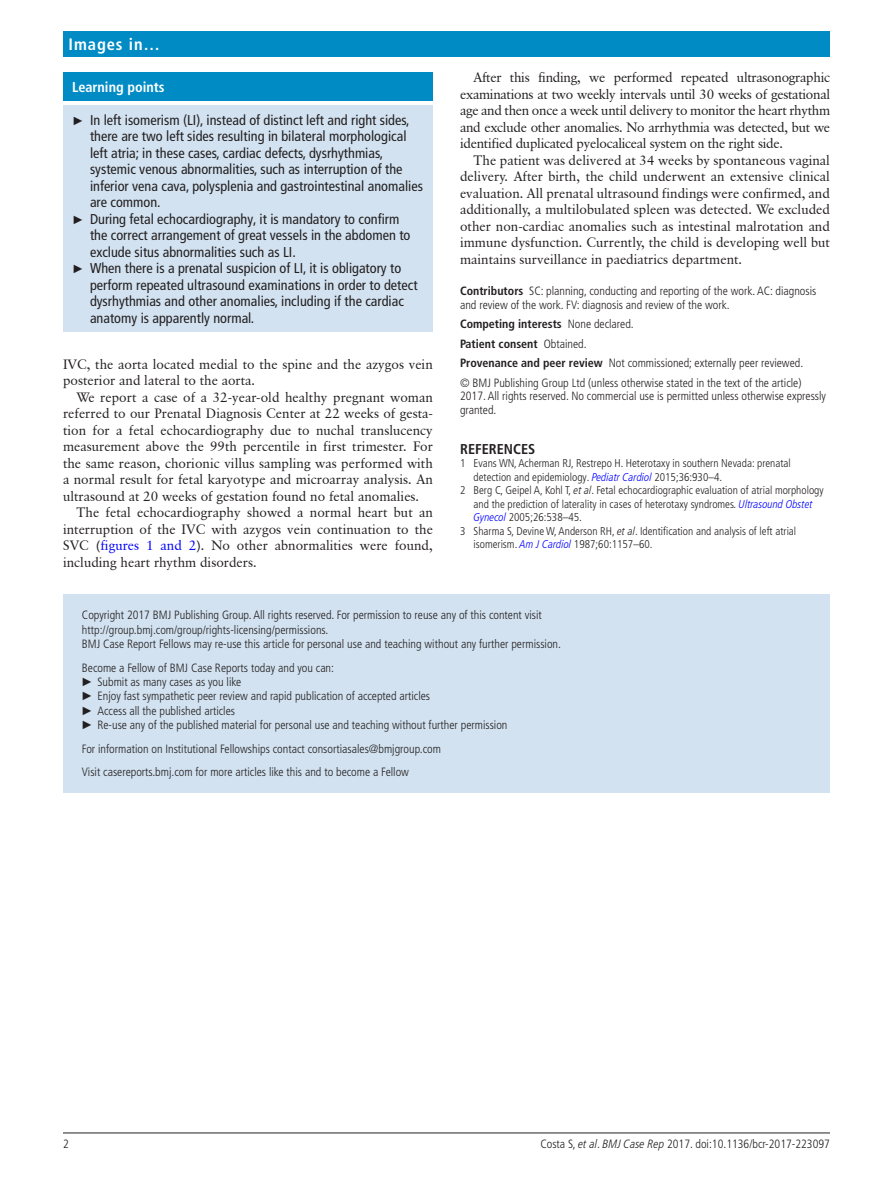
<style>
.page{position:relative;width:893px;height:1191px;background:#fff}
.page>*{position:absolute;margin:0;border:0;box-sizing:border-box;transform-origin:0 0}
.t1{font:700 condensed 16.5px "Frutiger LT Pro";letter-spacing:.055em;color:#fff}
.t2{font:condensed 14.25px "Frutiger LT Pro";color:#231f20}
.t3{font:700 condensed 14.25px "Frutiger LT Pro";color:#fff}
.t4{font:700 condensed 14.25px "Frutiger LT Std";color:#231f20}
.t5{font:13.5px/16.5px "Classical Garamond BT";color:#231f20;text-align:justify}
.t6{font:300 condensed 12px/14.4px "Frutiger LT Pro";color:#231f20}
.t7{font:300 condensed 11.25px "Frutiger LT Pro";color:#231f20}
.s1{font-family:"Arial";font-stretch:normal;font-size:12px}
.s2{color:#00f}
.s3{font-weight:700}
.s4{font-style:italic;color:#00f}
.s5{font-style:italic}
.s6{font-family:"Arial";font-weight:400;font-stretch:normal}
</style>
<div class="page">
<hr style="left:63px;top:1132px;width:767px;height:1px;background:#231f20">
<div style="left:63px;top:594px;width:767px;height:198px;background:#d2e2f0"></div>
<div style="left:63px;top:31px;width:767px;height:25px;background:#008bc5"></div>
<div style="left:63px;top:72px;width:370px;height:29px;background:#008bc5"></div>
<div style="left:63px;top:105px;width:370px;height:226px;background:#d2e2f0"></div>
<p class="t1" style="left:69px;top:34px;width:93px">Images in…</p>
<p class="t3" style="left:72px;top:78px;width:94px">Learning points</p>
<p class="t2" style="left:72px;top:111px;width:339px"><span class="s1">►</span> In left isomerism (LI), instead of distinct left and right sides,</p>
<p class="t2" style="left:90px;top:128px;width:318px">there are two left sides resulting in bilateral morphological</p>
<p class="t2" style="left:90px;top:144px;width:295px">left atria; in these cases, cardiac defects, dysrhythmias,</p>
<p class="t2" style="left:90px;top:161px;width:314px">systemic venous abnormalities, such as interruption of the</p>
<p class="t2" style="left:90px;top:177px;width:334px">inferior vena cava, polysplenia and gastrointestinal anomalies</p>
<p class="t2" style="left:90px;top:194px;width:72px">are common.</p>
<p class="t2" style="left:72px;top:210px;width:329px"><span class="s1">►</span> During fetal echocardiography, it is mandatory to confirm</p>
<p class="t2" style="left:90px;top:227px;width:322px">the correct arrangement of great vessels in the abdomen to</p>
<p class="t2" style="left:90px;top:243px;width:207px">exclude situs abnormalities such as LI.</p>
<p class="t2" style="left:72px;top:260px;width:331px"><span class="s1">►</span> When there is a prenatal suspicion of LI, it is obligatory to</p>
<p class="t2" style="left:90px;top:276px;width:329px">perform repeated ultrasound examinations in order to detect</p>
<p class="t2" style="left:90px;top:293px;width:315px">dysrhythmias and other anomalies, including if the cardiac</p>
<p class="t2" style="left:90px;top:309px;width:166px">anatomy is apparently normal.</p>
<p class="t5" style="left:63px;top:356px;width:371px">IVC, the aorta located medial to the spine and the azygos vein posterior and lateral to the aorta.</p>
<p class="t5" style="left:63px;top:389px;width:371px;text-indent:14px">We report a case of a 32-year-old healthy pregnant woman referred to our Prenatal Diagnosis Center at 22 weeks of gesta&shy;tion for a fetal echocardiography due to nuchal translucency measurement above the 99th percentile in first trimester. For the same reason, chorionic villus sampling was performed with a normal result for fetal karyotype and microarray analysis. An ultrasound at 20 weeks of gestation found no fetal anomalies.</p>
<p class="t5" style="left:63px;top:504px;width:371px;text-indent:14px">The fetal echocardiography showed a normal heart but an interruption of the IVC with azygos vein continuation to the SVC (<span class="s2">figures 1 and 2</span>). No other abnormalities were found, including heart rhythm disorders.</p>
<p class="t5" style="left:460px;top:69px;width:372px;text-indent:14px">After this finding, we performed repeated ultrasonographic examinations at two weekly intervals until 30 weeks of gestational age and then once a week until delivery to monitor the heart rhythm and exclude other anomalies. No arrhythmia was detected, but we identified duplicated pyelocaliceal system on the right side.</p>
<p class="t5" style="left:460px;top:152px;width:371px;text-indent:14px">The patient was delivered at 34 weeks by spontaneous vaginal delivery. After birth, the child underwent an extensive clinical evaluation. All prenatal ultrasound findings were confirmed, and additionally, a multilobulated spleen was detected. We excluded other non-cardiac anomalies such as intestinal malrotation and immune dysfunction. Currently, the child is developing well but maintains surveillance in paediatrics department.</p>
<p class="t6" style="left:460px;top:284px;width:358px;line-height:13.5px"><span class="s3">Contributors</span> SC: planning, conducting and reporting of the work. AC: diagnosis and review of the work. FV: diagnosis and review of the work.</p>
<p class="t6" style="left:460px;top:314px;width:345px;line-height:19.5px"><span class="s3">Competing interests</span> None declared.<br><span class="s3">Patient consent</span> Obtained.<br><span class="s3">Provenance and peer review</span> Not commissioned; externally peer reviewed. © BMJ Publishing Group Ltd (unless otherwise stated in the text of the article)</p>
<p class="t6" style="left:460px;top:389px;width:367px;line-height:13.5px">2017. All rights reserved. No commercial use is permitted unless otherwise expressly granted.</p>
<p class="t4" style="left:460px;top:440px;width:77px">REFERENCES</p>
<p class="t7" style="left:460px;top:457px;width:332px">1 Evans WN, Acherman RJ, Restrepo H. Heterotaxy in southern Nevada: prenatal</p>
<p class="t7" style="left:474px;top:470px;width:250px">detection and epidemiology. <span class="s4">Pediatr Cardiol</span> 2015;36:930–4.</p>
<p class="t7" style="left:460px;top:484px;width:365px">2 Berg C, Geipel A, Kohl T, <span class="s5">et al</span>. Fetal echocardiographic evaluation of atrial morphology</p>
<p class="t7" style="left:474px;top:497px;width:340px">and the prediction of laterality in cases of heterotaxy syndromes. <span class="s4">Ultrasound Obstet</span></p>
<p class="t7" style="left:474px;top:511px;width:110px"><span class="s4">Gynecol</span> 2005;26:538–45.</p>
<p class="t7" style="left:460px;top:524px;width:338px">3 Sharma S, Devine W, Anderson RH, <span class="s5">et al</span>. Identification and analysis of left atrial</p>
<p class="t7" style="left:474px;top:538px;width:180px">isomerism. <span class="s4">Am J Cardiol</span> 1987;60:1157–60.</p>
<p class="t6" style="left:82px;top:608px;width:481px">Copyright 2017 BMJ Publishing Group. All rights reserved. For permission to reuse any of this content visit http://group.bmj.com/group/rights-licensing/permissions.<br>BMJ Case Report Fellows may re-use this article for personal use and teaching without any further permission.</p>
<p class="t6" style="left:81px;top:660px;width:428px">Become a Fellow of BMJ Case Reports today and you can:<br><span class="s6">►</span> Submit as many cases as you like<br><span class="s6">►</span> Enjoy fast sympathetic peer review and rapid publication of accepted articles<br><span class="s6">►</span> Access all the published articles<br><span class="s6">►</span> Re-use any of the published material for personal use and teaching without further permission</p>
<p class="t6" style="left:82px;top:737px;width:361px;line-height:23.4px">For information on Institutional Fellowships contact consortiasales@bmjgroup.com<br>Visit casereports.bmj.com for more articles like this and to become a Fellow</p>
<p class="t6" style="left:63px;top:1136px;width:7px">2</p>
<p class="t6" style="left:540px;top:1136px;width:291px">Costa S, <span class="s5">et al</span>. <span class="s5">BMJ Case Rep</span> 2017. doi:10.1136/bcr-2017-223097</p>
</div>
